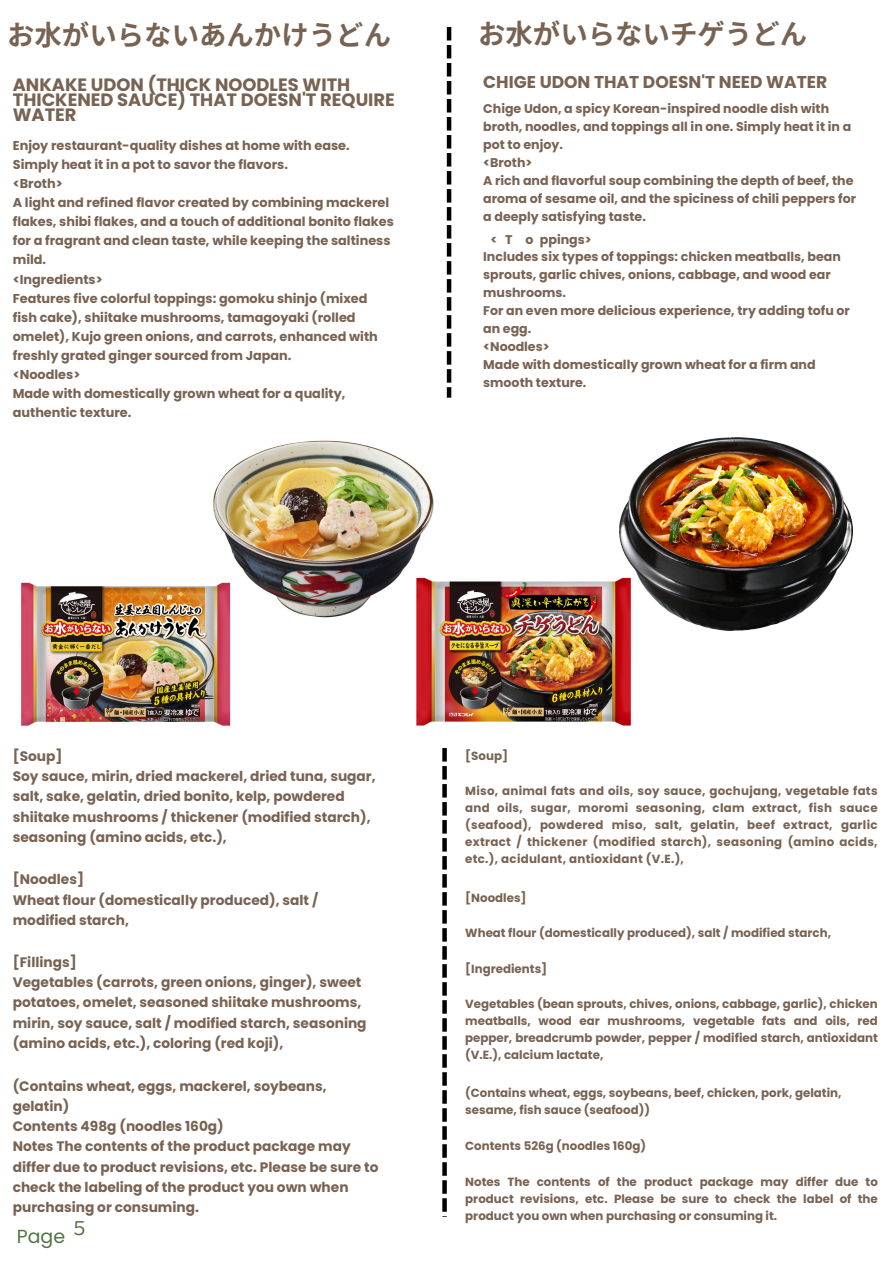
<style>
.page{position:relative;width:894px;height:1264px;background:#fff}
.page>*{position:absolute;margin:0;border:0;box-sizing:border-box;transform-origin:0 0}
.t1{font:700 27.45px "Noto Sans CJ Ksc";color:#786353}
.t2{font:18.9px "Poppins";color:#557245}
.t3{font:18.9px "Noto Sans CJ Ksc";color:#557245}
.t4{font:700 17.85px/14.7px "Poppins";color:#786353}
.t5{font:700 17.1px "Poppins";color:#786353}
.t6{font:700 13.65px/20.2px "Poppins";color:#786353}
.t7{font:700 12.75px/19.2px "Poppins";color:#786353}
.t8{font:700 12.6px/17.9px "Poppins";color:#786353}
.t9{font:700 11.85px/16.8px "Poppins";color:#786353;text-align:justify}
.s1{font-weight:400;color:#fff}
</style>
<div class="page">
<img style="left:21px;top:582px;width:210px;height:144px">
<img style="left:194px;top:440px;width:240px;height:196px">
<img style="left:619px;top:437px;width:233px;height:193px">
<img style="left:407px;top:575px;width:233px;height:151px">
<svg style="left:442px;top:748px;width:4px;height:464px"></svg>
<svg style="left:446px;top:27px;width:5px;height:371px"></svg>
<h3 class="t1" style="left:7px;top:13px;width:385px">お⽔がいらないあんかけうどん</h3>
<p class="t1" style="left:478px;top:12px;width:330px">お⽔がいらないチゲうどん</p>
<p class="t4" style="left:13px;top:78px;width:339px">ANKAKE UDON (THICK NOODLES WITH</p>
<p class="t5" style="left:483px;top:70px;width:345px">CHIGE UDON THAT DOESN'T NEED WATER</p>
<p class="t4" style="left:13px;top:92px;width:383px">THICKENED SAUCE) THAT DOESN'T REQUIRE<br>WATER</p>
<h1 class="t8" style="left:483px;top:100px;width:374px">Chige Udon, a spicy Korean-inspired noodle dish with broth, noodles, and toppings all in one. Simply heat it in a pot to enjoy.<br>&lt;Broth&gt;<br>A rich and flavorful soup combining the depth of beef, the aroma of sesame oil, and the spiciness of chili peppers for a deeply satisfying taste.</h1>
<h1 class="t8" style="left:483px;top:230px;width:368px"><span class="s1">P</span>&lt;<span class="s1">R</span>T<span class="s1">IC</span>o<span class="s1">E</span>ppings&gt;<br>Includes six types of toppings: chicken meatballs, bean sprouts, garlic chives, onions, cabbage, and wood ear mushrooms.<br>For an even more delicious experience, try adding tofu or an egg.<br>&lt;Noodles&gt;<br>Made with domestically grown wheat for a firm and smooth texture.</h1>
<h1 class="t7" style="left:13px;top:135px;width:382px">Enjoy restaurant-quality dishes at home with ease.<br>Simply heat it in a pot to savor the flavors.<br>&lt;Broth&gt;<br>A light and refined flavor created by combining mackerel flakes, shibi flakes, and a touch of additional bonito flakes for a fragrant and clean taste, while keeping the saltiness mild.<br>&lt;Ingredients&gt;<br>Features five colorful toppings: gomoku shinjo (mixed fish cake), shiitake mushrooms, tamagoyaki (rolled omelet), Kujo green onions, and carrots, enhanced with freshly grated ginger sourced from Japan.<br>&lt;Noodles&gt;<br>Made with domestically grown wheat for a quality, authentic texture.</h1>
<h2 class="t6" style="left:13px;top:746px;width:364px">[Soup]<br>Soy sauce, mirin, dried mackerel, dried tuna, sugar, salt, sake, gelatin, dried bonito, kelp, powdered shiitake mushrooms / thickener (modified starch), seasoning (amino acids, etc.),</h2>
<h2 class="t6" style="left:13px;top:869px;width:307px">[Noodles]<br>Wheat flour (domestically produced), salt / modified starch,</h2>
<h5 class="t6" style="left:13px;top:952px;width:355px">[Fillings]<br>Vegetables (carrots, green onions, ginger), sweet potatoes, omelet, seasoned shiitake mushrooms, mirin, soy sauce, salt / modified starch, seasoning (amino acids, etc.), coloring (red koji),</h5>
<h4 class="t6" style="left:13px;top:1075px;width:367px">(Contains wheat, eggs, mackerel, soybeans, gelatin)<br>Contents 498g (noodles 160g)<br>Notes The contents of the product package may differ due to product revisions, etc. Please be sure to check the labeling of the product you own when purchasing or consuming.</h4>
<p class="t2" style="left:17px;top:1223px;width:50px">Page</p>
<p class="t3" style="left:70px;top:1212px;width:20px">５</p>
<p class="t9" style="left:465px;top:747px;width:44px">[Soup]</p>
<p class="t9" style="left:465px;top:782px;width:414px">Miso, animal fats and oils, soy sauce, gochujang, vegetable fats and oils, sugar, moromi seasoning, clam extract, fish sauce (seafood), powdered miso, salt, gelatin, beef extract, garlic extract / thickener (modified starch), seasoning (amino acids, etc.), acidulant, antioxidant (V.E.),</p>
<p class="t9" style="left:465px;top:889px;width:63px">[Noodles]</p>
<p class="t9" style="left:465px;top:924px;width:367px">Wheat flour (domestically produced), salt / modified starch,</p>
<h4 class="t9" style="left:465px;top:960px;width:83px">[Ingredients]</h4>
<h4 class="t9" style="left:465px;top:995px;width:414px">Vegetables (bean sprouts, chives, onions, cabbage, garlic), chicken meatballs, wood ear mushrooms, vegetable fats and oils, red pepper, breadcrumb powder, pepper / modified starch, antioxidant (V.E.), calcium lactate,</h4>
<h4 class="t9" style="left:465px;top:1084px;width:377px">(Contains wheat, eggs, soybeans, beef, chicken, pork, gelatin, sesame, fish sauce (seafood))</h4>
<h4 class="t9" style="left:465px;top:1137px;width:182px">Contents 526g (noodles 160g)</h4>
<p class="t9" style="left:465px;top:1173px;width:414px">Notes The contents of the product package may differ due to product revisions, etc. Please be sure to check the label of the product you own when purchasing or consuming it.</p>
</div>
